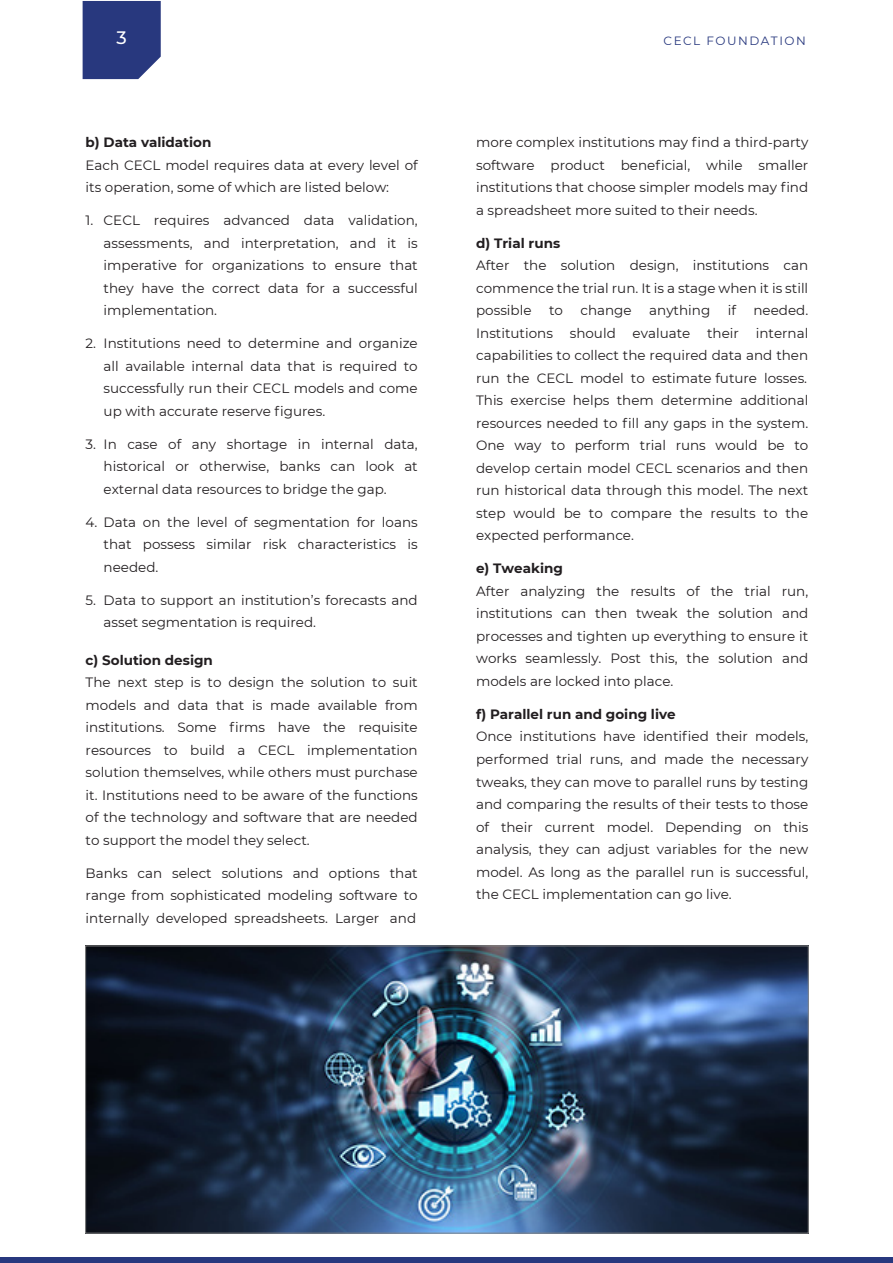
<style>
.page{position:relative;width:893px;height:1263px;background:#fff}
.page>*{position:absolute;margin:0;border:0;box-sizing:border-box;transform-origin:0 0}
.t1{font:500 18px "Montserrat";color:#fff}
.t2{font:13.5px/22.5px "Montserrat";color:#221e20;text-align:justify}
.t3{font:700 13.5px "Montserrat";color:#221e20}
.t4{font:12px "Montserrat";letter-spacing:.125em;color:#28387e}
</style>
<div class="page">
<img style="left:87px;top:947px;width:720px;height:284px">
<div style="left:83px;top:1px;width:78px;height:78px;background:#28387e"></div>
<div style="left:0;top:1258px;width:893px;height:5px;background:#28387e"></div>
<h1 class="t1" style="left:117px;top:25px;width:12px">3</h1>
<p class="t4" style="left:663px;top:32px;width:144px">CECL FOUNDATION</p>
<p class="t3" style="left:86px;top:133px;width:127px">b) Data validation</p>
<p class="t2" style="left:86px;top:153px;width:334px">Each CECL model requires data at every level of its operation, some of which are listed below:</p>
<p class="t2" style="left:104px;top:209px;width:316px;text-indent:-18px">1. CECL requires advanced data validation, assessments, and interpretation, and it is imperative for organizations to ensure that they have the correct data for a successful implementation.</p>
<p class="t2" style="left:104px;top:332px;width:316px;text-indent:-18px">2. Institutions need to determine and organize all available internal data that is required to successfully run their CECL models and come up with accurate reserve figures.</p>
<p class="t2" style="left:104px;top:432px;width:316px;text-indent:-18px">3. In case of any shortage in internal data, historical or otherwise, banks can look at external data resources to bridge the gap.</p>
<p class="t2" style="left:104px;top:510px;width:316px;text-indent:-18px">4. Data on the level of segmentation for loans that possess similar risk characteristics is needed.</p>
<p class="t2" style="left:104px;top:588px;width:316px;text-indent:-18px">5. Data to support an institution’s forecasts and asset segmentation is required.</p>
<p class="t3" style="left:86px;top:650px;width:129px">c) Solution design</p>
<p class="t2" style="left:86px;top:671px;width:334px">The next step is to design the solution to suit models and data that is made available from institutions. Some firms have the requisite resources to build a CECL implementation solution themselves, while others must purchase it. Institutions need to be aware of the functions of the technology and software that are needed to support the model they select.</p>
<p class="t2" style="left:86px;top:861px;width:334px">Banks can select solutions and options that range from sophisticated modeling software to internally developed spreadsheets. Larger and</p>
<p class="t2" style="left:476px;top:131px;width:334px">more complex institutions may find a third-party software product beneficial, while smaller institutions that choose simpler models may find a spreadsheet more suited to their needs.</p>
<p class="t3" style="left:476px;top:233px;width:86px">d) Trial runs</p>
<p class="t2" style="left:476px;top:254px;width:334px">After the solution design, institutions can commence the trial run. It is a stage when it is still possible</p>
<p class="t2" style="left:549px;top:299px;width:15px">to</p>
<p class="t2" style="left:580px;top:299px;width:53px">change</p>
<p class="t2" style="left:649px;top:299px;width:63px">anything</p>
<p class="t2" style="left:728px;top:299px;width:10px">if</p>
<p class="t2" style="left:476px;top:299px;width:334px;text-indent:277px">needed.<br>Institutions should evaluate their internal capabilities to collect the required data and then run the CECL model to estimate future losses.<br>This exercise helps them determine additional resources needed to fill any gaps in the system.<br>One way to perform trial runs would be to develop certain model CECL scenarios and then run historical data through this model. The next step would be to compare the results to the expected performance.</p>
<p class="t3" style="left:476px;top:559px;width:88px">e) Tweaking</p>
<p class="t2" style="left:476px;top:579px;width:334px">After analyzing the results of the trial run, institutions can then tweak the solution and processes and tighten up everything to ensure it works seamlessly. Post this, the solution and models are locked into place.</p>
<p class="t3" style="left:476px;top:704px;width:201px">f) Parallel run and going live</p>
<p class="t2" style="left:476px;top:725px;width:334px">Once institutions have identified their models, performed trial runs, and made the necessary tweaks, they can move to parallel runs by testing and comparing the results of their tests to those of their current model. Depending on this analysis, they can adjust variables for the new model. As long as the parallel run is successful, the CECL implementation can go live.</p>
</div>
